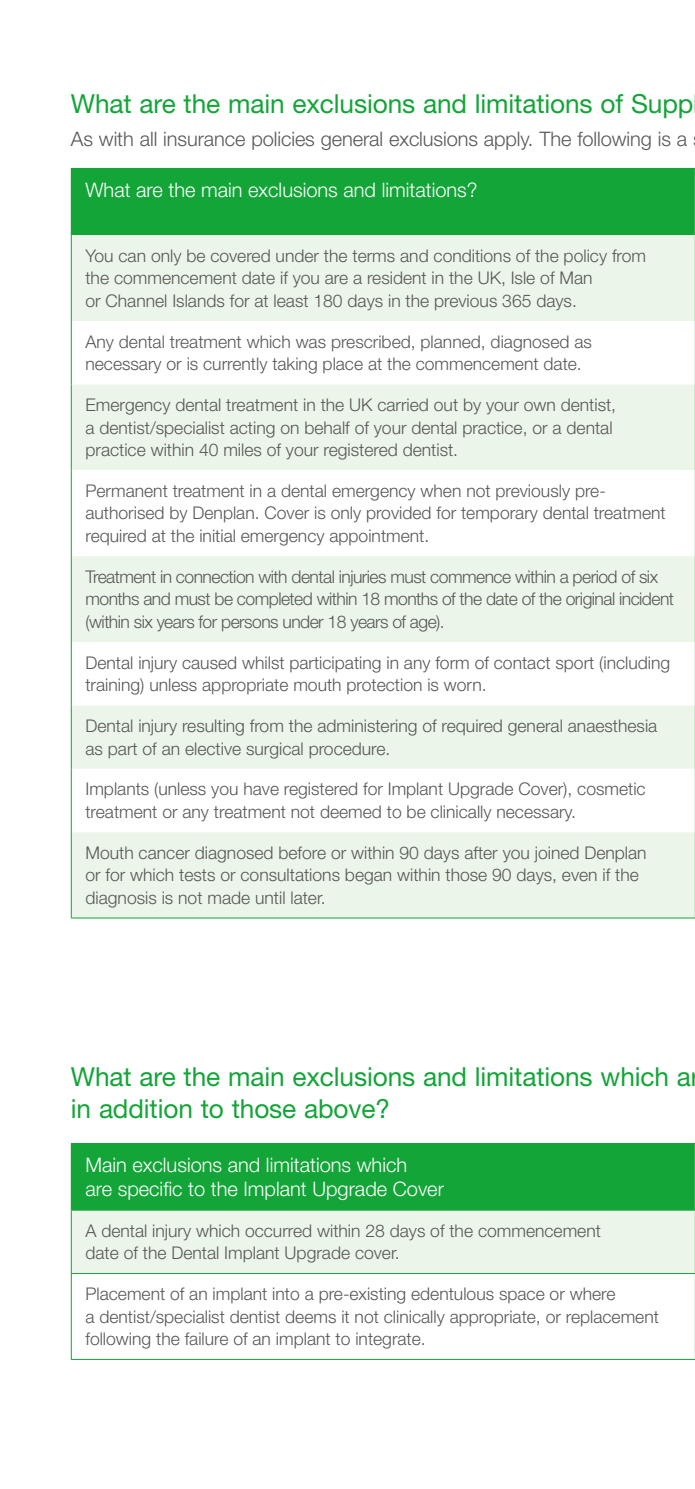
<style>
.page{position:relative;width:695px;height:1489px;background:#fff}
.page>*{position:absolute;margin:0;border:0;box-sizing:border-box;transform-origin:0 0}
.t1{font:26.25px/32.5px "Helvetica Neue LT Std";letter-spacing:-.005em;color:#13a538}
.t2{font:300 20px/24px "Helvetica Neue LT Std";color:#fff}
.t3{font:300 20px "Helvetica Neue LT Std";letter-spacing:-.005em;color:#575756}
.t4{font:300 17.5px/22.5px "Helvetica Neue LT Std";color:#575756}
.t5{font:300 17.5px/22.5px "Helvetica Neue LT Std";letter-spacing:-.03em;color:#575756}
</style>
<div class="page">
<div style="left:71px;top:168px;width:623px;height:67px;background:#13a538"></div>
<div style="left:72px;top:235px;width:622px;height:682px;background:#ecf5e9"></div>
<svg style="left:72px;top:321px;width:622px;height:511px"></svg>
<hr style="left:694px;top:235px;width:1px;height:86px;background:#13a538">
<hr style="left:694px;top:321px;width:1px;height:63px;background:#13a538">
<hr style="left:694px;top:384px;width:1px;height:86px;background:#13a538">
<hr style="left:694px;top:470px;width:1px;height:86px;background:#13a538">
<hr style="left:694px;top:642px;width:1px;height:63px;background:#13a538">
<hr style="left:694px;top:705px;width:1px;height:63px;background:#13a538">
<hr style="left:694px;top:768px;width:1px;height:64px;background:#13a538">
<hr style="left:694px;top:832px;width:1px;height:85px;background:#13a538">
<hr style="left:71px;top:235px;width:1px;height:86px;background:#13a538">
<hr style="left:71px;top:321px;width:1px;height:63px;background:#13a538">
<hr style="left:71px;top:384px;width:1px;height:86px;background:#13a538">
<hr style="left:71px;top:470px;width:1px;height:86px;background:#13a538">
<hr style="left:71px;top:642px;width:1px;height:63px;background:#13a538">
<hr style="left:71px;top:705px;width:1px;height:63px;background:#13a538">
<hr style="left:71px;top:768px;width:1px;height:64px;background:#13a538">
<hr style="left:71px;top:832px;width:1px;height:85px;background:#13a538">
<hr style="left:71px;top:917px;width:623px;height:1px;background:#13a538">
<hr style="left:71px;top:556px;width:1px;height:86px;background:#13a538">
<hr style="left:694px;top:556px;width:1px;height:86px;background:#13a538">
<div style="left:71px;top:1143px;width:623px;height:67px;background:#13a538"></div>
<div style="left:71px;top:1210px;width:623px;height:63px;background:#ecf5e9"></div>
<hr style="left:71px;top:1142px;width:623px;height:1px;background:#13a538">
<hr style="left:71px;top:1210px;width:1px;height:62px;background:#13a538">
<hr style="left:694px;top:1210px;width:1px;height:62px;background:#13a538">
<hr style="left:71px;top:1272px;width:623px;height:1px;background:#13a538">
<hr style="left:71px;top:1273px;width:1px;height:85px;background:#13a538">
<hr style="left:694px;top:1273px;width:1px;height:85px;background:#13a538">
<hr style="left:71px;top:1358px;width:623px;height:1px;background:#13a538">
<h1 class="t1" style="left:71px;top:87px;width:624px">What are the main exclusions and limitations of Supp</h1>
<p class="t3" style="left:71px;top:127px;width:617px">As with all insurance policies general exclusions apply. The following is a</p>
<p class="t2" style="left:85px;top:177px;width:393px">What are the main exclusions and limitations?</p>
<p class="t4" style="left:85px;top:244px;width:562px">You can only be covered under the terms and conditions of the policy from the commencement date if you are a resident in the UK, Isle of Man<br>or Channel Islands for at least 180 days in the previous 365 days.</p>
<p class="t4" style="left:85px;top:330px;width:508px">Any dental treatment which was prescribed, planned, diagnosed as necessary or is currently taking place at the commencement date.</p>
<p class="t4" style="left:85px;top:393px;width:532px">Emergency dental treatment in the UK carried out by your own dentist, a dentist/specialist acting on behalf of your dental practice, or a dental practice within 40 miles of your registered dentist.</p>
<p class="t4" style="left:85px;top:479px;width:581px">Permanent treatment in a dental emergency when not previously pre&shy;authorised by Denplan. Cover is only provided for temporary dental treatment required at the initial emergency appointment.</p>
<p class="t5" style="left:85px;top:565px;width:590px">Treatment in connection with dental injuries must commence within a period of six months and must be completed within 18 months of the date of the original incident (within six years for persons under 18 years of age).</p>
<p class="t4" style="left:85px;top:650px;width:586px">Dental injury caused whilst participating in any form of contact sport (including training) unless appropriate mouth protection is worn.</p>
<p class="t4" style="left:85px;top:714px;width:573px">Dental injury resulting from the administering of required general anaesthesia as part of an elective surgical procedure.</p>
<p class="t4" style="left:85px;top:777px;width:561px">Implants (unless you have registered for Implant Upgrade Cover), cosmetic treatment or any treatment not deemed to be clinically necessary.</p>
<p class="t4" style="left:85px;top:841px;width:562px">Mouth cancer diagnosed before or within 90 days after you joined Denplan or for which tests or consultations began within those 90 days, even if the diagnosis is not made until later.</p>
<h1 class="t1" style="left:71px;top:1059px;width:621px">What are the main exclusions and limitations which a in addition to those above?</h1>
<p class="t2" style="left:85px;top:1152px;width:360px">Main exclusions and limitations which<br>are specific to the Implant Upgrade Cover</p>
<p class="t4" style="left:85px;top:1218px;width:517px">A dental injury which occurred within 28 days of the commencement date of the Dental Implant Upgrade cover.</p>
<p class="t4" style="left:85px;top:1282px;width:575px">Placement of an implant into a pre-existing edentulous space or where<br>a dentist/specialist dentist deems it not clinically appropriate, or replacement following the failure of an implant to integrate.</p>
</div>
